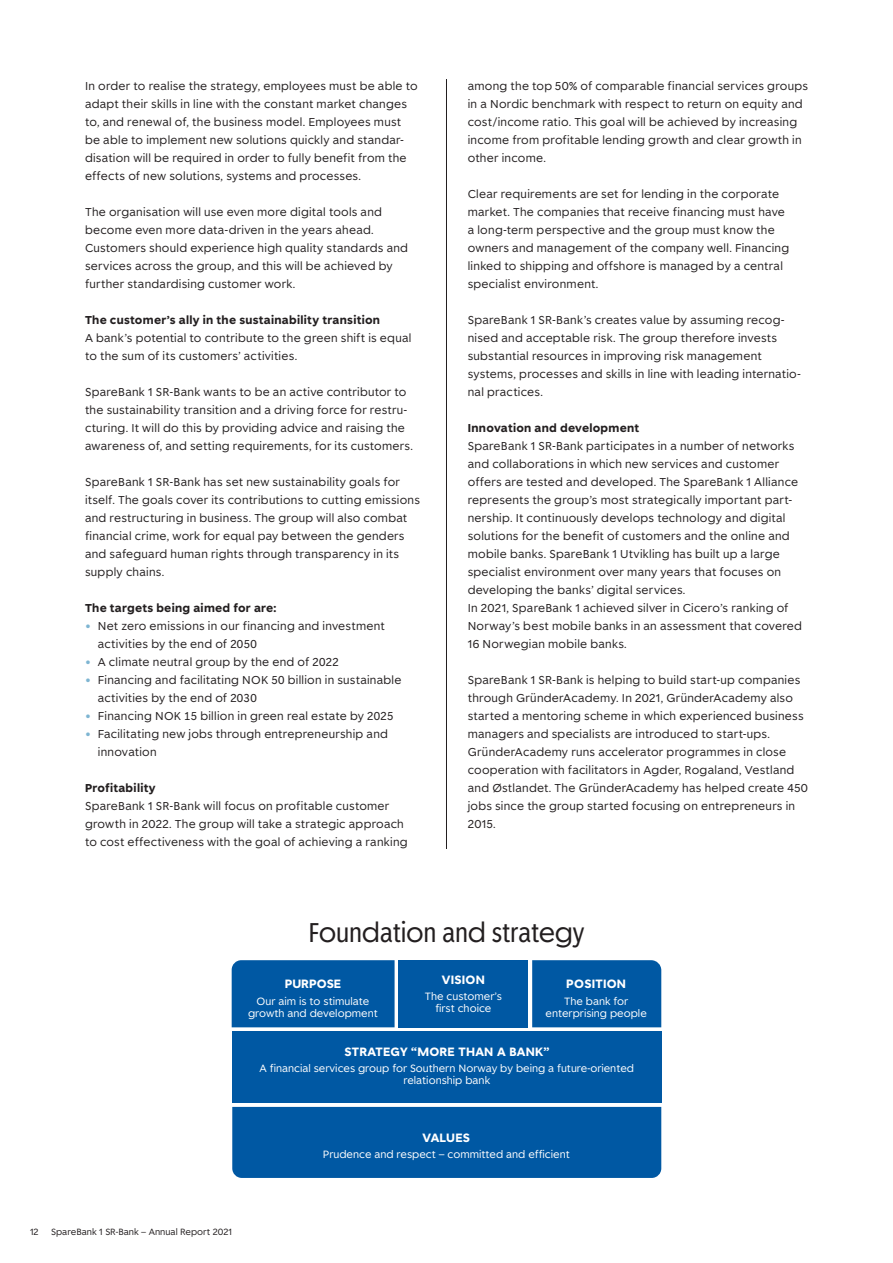
<style>
.page{position:relative;width:893px;height:1263px;background:#fff}
.page>*{position:absolute;margin:0;border:0;box-sizing:border-box;transform-origin:0 0}
.Overskrift{font:27px "Spare Bank 1 Title";color:#231f20}
.Organisasjonsstruktu{font:700 12px "Spare Bank 1";letter-spacing:.02em;color:#fff}
.Organisasjonsstruktu-2{font:700 12px "Spare Bank 1";color:#fff}
.Brødtekst{font:11.4px/18px "Spare Bank 1";letter-spacing:.02em;color:#231f20}
.Brødtekst-2{font:700 11.4px "Spare Bank 1";letter-spacing:.025em;color:#231f20}
.Organisasjonsstruktu-3{font:10.5px/12px "Spare Bank 1";color:#fff;text-align:center}
.t1{font:9px "Spare Bank 1";color:#231f20}
.s1{font-size:21px;color:#7eb5d2}
</style>
<div class="page">
<hr style="left:446px;top:79px;width:1px;height:770px;background:#231f20">
<div style="left:232px;top:960px;width:163px;height:67px;background:#0058a3"></div>
<div style="left:232px;top:1031px;width:429px;height:72px;background:#0058a3"></div>
<div style="left:232px;top:1107px;width:429px;height:71px;background:#0058a3"></div>
<div style="left:399px;top:960px;width:129px;height:67px;background:#0058a3"></div>
<div style="left:532px;top:960px;width:129px;height:67px;background:#0058a3"></div>
<p class="Brødtekst" style="left:85px;top:77px;width:334px">In order to realise the strategy, employees must be able to adapt their skills in line with the constant market changes to, and renewal of, the business model. Employees must be able to implement new solutions quickly and standar&shy;disation will be required in order to fully benefit from the effects of new solutions, systems and processes.</p>
<p class="Brødtekst" style="left:85px;top:203px;width:325px">The organisation will use even more digital tools and become even more data-driven in the years ahead.<br>Customers should experience high quality standards and services across the group, and this will be achieved by further standardising customer work.</p>
<p class="Brødtekst-2" style="left:85px;top:312px;width:297px">The customer’s ally in the sustainability transition</p>
<p class="Brødtekst" style="left:85px;top:329px;width:328px">A bank’s potential to contribute to the green shift is equal to the sum of its customers’ activities.</p>
<p class="Brødtekst" style="left:85px;top:383px;width:329px">SpareBank 1 SR-Bank wants to be an active contributor to the sustainability transition and a driving force for restru&shy;cturing. It will do this by providing advice and raising the awareness of, and setting requirements, for its customers.</p>
<p class="Brødtekst" style="left:85px;top:473px;width:336px">SpareBank 1 SR-Bank has set new sustainability goals for itself. The goals cover its contributions to cutting emissions and restructuring in business. The group will also combat financial crime, work for equal pay between the genders and safeguard human rights through transparency in its supply chains.</p>
<p class="Brødtekst-2" style="left:85px;top:600px;width:193px">The targets being aimed for are:</p>
<p class="Brødtekst" style="left:98px;top:617px;width:288px;text-indent:-13px"><span class="s1">•</span> Net zero emissions in our financing and investment activities by the end of 2050</p>
<p class="Brødtekst" style="left:85px;top:653px;width:255px"><span class="s1">•</span> A climate neutral group by the end of 2022</p>
<p class="Brødtekst" style="left:98px;top:671px;width:305px;text-indent:-13px"><span class="s1">•</span> Financing and facilitating NOK 50 billion in sustainable activities by the end of 2030</p>
<p class="Brødtekst" style="left:85px;top:707px;width:310px"><span class="s1">•</span> Financing NOK 15 billion in green real estate by 2025</p>
<p class="Brødtekst" style="left:98px;top:725px;width:292px;text-indent:-13px"><span class="s1">•</span> Facilitating new jobs through entrepreneurship and innovation</p>
<p class="Brødtekst-2" style="left:85px;top:780px;width:72px">Profitability</p>
<p class="Brødtekst" style="left:85px;top:797px;width:324px">SpareBank 1 SR-Bank will focus on profitable customer growth in 2022. The group will take a strategic approach to cost effectiveness with the goal of achieving a ranking</p>
<p class="Brødtekst" style="left:468px;top:77px;width:342px">among the top 50% of comparable financial services groups in a Nordic benchmark with respect to return on equity and cost/income ratio. This goal will be achieved by increasing income from profitable lending growth and clear growth in other income.</p>
<p class="Brødtekst" style="left:468px;top:185px;width:323px">Clear requirements are set for lending in the corporate market. The companies that receive financing must have a long-term perspective and the group must know the owners and management of the company well. Financing linked to shipping and offshore is managed by a central specialist environment.</p>
<p class="Brødtekst" style="left:468px;top:311px;width:334px">SpareBank 1 SR-Bank’s creates value by assuming recog&shy;nised and acceptable risk. The group therefore invests substantial resources in improving risk management systems, processes and skills in line with leading internatio&shy;nal practices.</p>
<p class="Brødtekst-2" style="left:468px;top:420px;width:173px">Innovation and development</p>
<p class="Brødtekst" style="left:468px;top:437px;width:336px">SpareBank 1 SR-Bank participates in a number of networks and collaborations in which new services and customer offers are tested and developed. The SpareBank 1 Alliance represents the group’s most strategically important part&shy;nership. It continuously develops technology and digital solutions for the benefit of customers and the online and mobile banks. SpareBank 1 Utvikling has built up a large specialist environment over many years that focuses on developing the banks’ digital services.<br>In 2021, SpareBank 1 achieved silver in Cicero’s ranking of Norway’s best mobile banks in an assessment that covered 16 Norwegian mobile banks.</p>
<p class="Brødtekst" style="left:468px;top:671px;width:342px">SpareBank 1 SR-Bank is helping to build start-up companies through GründerAcademy. In 2021, GründerAcademy also started a mentoring scheme in which experienced business managers and specialists are introduced to start-ups.<br>GründerAcademy runs accelerator programmes in close cooperation with facilitators in Agder, Rogaland, Vestland and Østlandet. The GründerAcademy has helped create 450 jobs since the group started focusing on entrepreneurs in 2015.</p>
<p class="Overskrift" style="left:308px;top:915px;width:278px">Foundation and strategy</p>
<p class="Organisasjonsstruktu" style="left:442px;top:972px;width:45px">VISION</p>
<p class="Organisasjonsstruktu-3" style="left:425px;top:990px;width:78px">The customer’s first choice</p>
<p class="Organisasjonsstruktu-2" style="left:285px;top:976px;width:58px">PURPOSE</p>
<p class="Organisasjonsstruktu-3" style="left:248px;top:994px;width:131px">Our aim is to stimulate growth and development</p>
<p class="Organisasjonsstruktu" style="left:344px;top:1044px;width:206px">STRATEGY “MORE THAN A BANK”</p>
<p class="Organisasjonsstruktu-3" style="left:260px;top:1062px;width:376px">A financial services group for Southern Norway by being a future-oriented relationship bank</p>
<p class="Organisasjonsstruktu" style="left:566px;top:976px;width:61px">POSITION</p>
<p class="Organisasjonsstruktu-3" style="left:546px;top:994px;width:103px">The bank for enterprising people</p>
<p class="t1" style="left:30px;top:1225px;width:10px">12</p>
<p class="t1" style="left:51px;top:1225px;width:182px">SpareBank 1 SR-Bank – Annual Report 2021</p>
<p class="Organisasjonsstruktu" style="left:422px;top:1129px;width:49px">VALUES</p>
<p class="Organisasjonsstruktu-3" style="left:323px;top:1147px;width:248px">Prudence and respect – committed and efficient</p>
</div>
